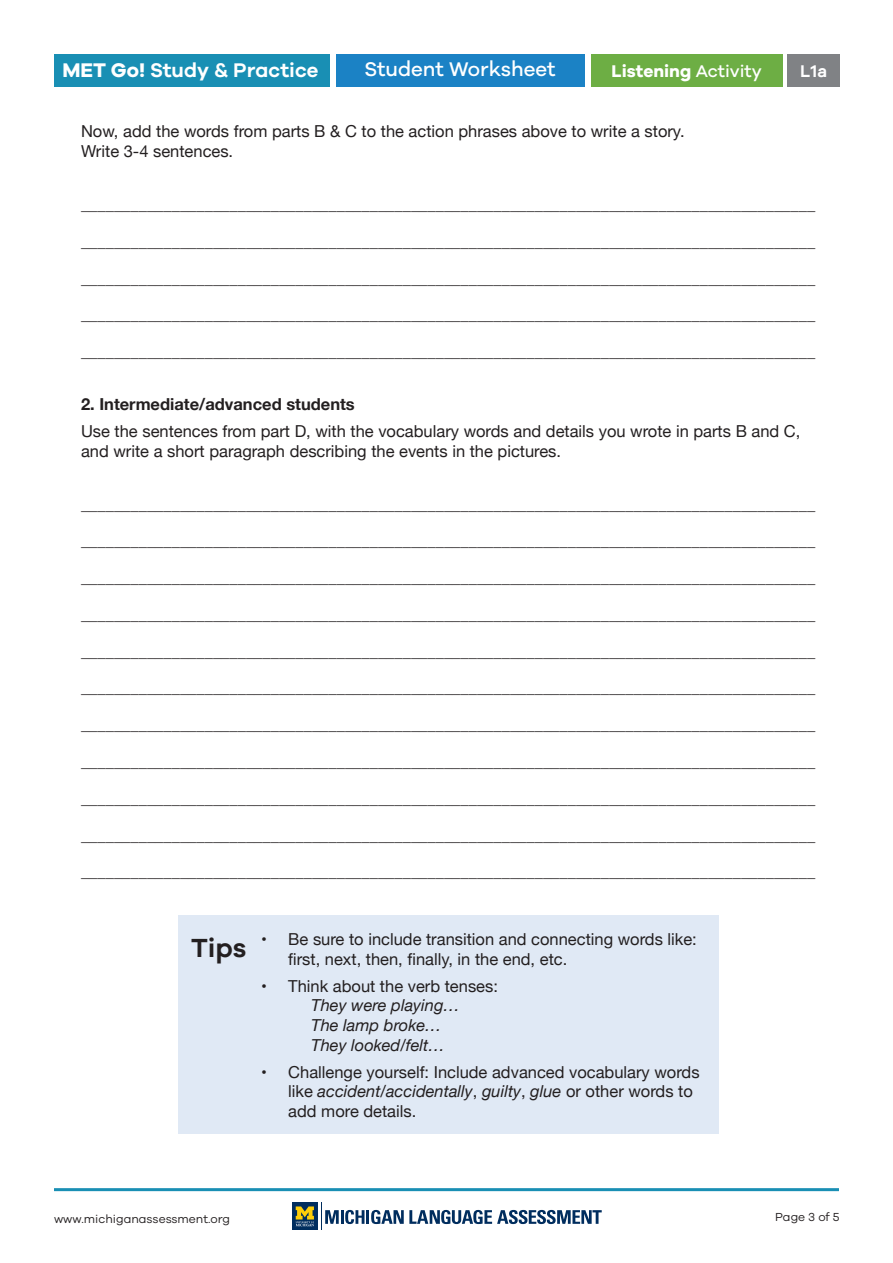
<style>
.page{position:relative;width:893px;height:1263px;background:#fff}
.page>*{position:absolute;margin:0;border:0;box-sizing:border-box;transform-origin:0 0}
.Master_Header{font:600 27px "Galano Grotesque Alt";color:#231f20}
.t1{font:600 20.4px "Galano Grotesque";color:#fff}
.t2{font:500 20.4px "Galano Grotesque Alt";color:#fff}
.t3{font:700 17.4px "Galano Grotesque Alt";color:#fff}
.t4{font:600 17.4px "Galano Grotesque Alt";color:#fff}
.Bullet_List_1{font:16.5px/19.8px "Helvetica Neue";color:#231f20}
.Bullet_List_1-2{font:italic 16.5px/19.8px "Helvetica Neue";color:#231f20}
.Subhead_4{font:700 16.5px "Helvetica Neue";color:#231f20}
.t5{font:12px "Galano Grotesque";color:#231f20}
.s1{font-weight:700}
.s2{font-weight:500}
.s3{font-style:normal}
.s4{font-style:italic}
</style>
<div class="page">
<div style="left:292px;top:1203px;width:26px;height:27px;background:#002d5e"></div>
<svg style="left:296px;top:1206px;width:18px;height:20px"></svg>
<hr style="left:366px;top:1210px;width:3px;height:14px;background:#002d5e">
<svg style="left:371px;top:1210px;width:231px;height:14px"></svg>
<svg style="left:321px;top:1203px;width:43px;height:27px"></svg>
<hr style="left:54px;top:1188px;width:785px;height:3px;background:#198fb4">
<div style="left:591px;top:54px;width:192px;height:33px;background:#6dae44"></div>
<div style="left:787px;top:54px;width:53px;height:33px;background:#808285"></div>
<div style="left:54px;top:54px;width:276px;height:33px;background:#198fb4"></div>
<div style="left:336px;top:54px;width:249px;height:33px;background:#1b82c5"></div>
<div style="left:179px;top:915px;width:540px;height:219px;background:#e0e9f5"></div>
<p class="t1" style="left:62px;top:58px;width:258px"><span class="s1">MET Go!</span> Study &amp; Practice</p>
<p class="t2" style="left:365px;top:56px;width:193px">Student Worksheet</p>
<p class="t3" style="left:612px;top:59px;width:152px">Listening <span class="s2">Activity</span></p>
<p class="t4" style="left:800px;top:59px;width:28px">L1a</p>
<p class="Bullet_List_1" style="left:81px;top:122px;width:605px">Now, add the words from parts B &amp; C to the action phrases above to write a story.<br>Write 3-4 sentences.</p>
<p class="Bullet_List_1" style="left:81px;top:195px;width:736px">_________________________________________________________________________________________</p>
<p class="Bullet_List_1" style="left:81px;top:232px;width:736px">_________________________________________________________________________________________</p>
<p class="Bullet_List_1" style="left:81px;top:269px;width:736px">_________________________________________________________________________________________</p>
<p class="Bullet_List_1" style="left:81px;top:306px;width:736px">_________________________________________________________________________________________</p>
<p class="Bullet_List_1" style="left:81px;top:342px;width:736px">_________________________________________________________________________________________</p>
<p class="Subhead_4" style="left:81px;top:391px;width:275px">2. Intermediate/advanced students</p>
<p class="Bullet_List_1" style="left:81px;top:422px;width:721px">Use the sentences from part D, with the vocabulary words and details you wrote in parts B and C, and write a short paragraph describing the events in the pictures.</p>
<p class="Bullet_List_1" style="left:81px;top:495px;width:736px">_________________________________________________________________________________________</p>
<p class="Bullet_List_1" style="left:81px;top:532px;width:736px">_________________________________________________________________________________________</p>
<p class="Bullet_List_1" style="left:81px;top:568px;width:736px">_________________________________________________________________________________________</p>
<p class="Bullet_List_1" style="left:81px;top:605px;width:736px">_________________________________________________________________________________________</p>
<p class="Bullet_List_1" style="left:81px;top:642px;width:736px">_________________________________________________________________________________________</p>
<p class="Bullet_List_1" style="left:81px;top:679px;width:736px">_________________________________________________________________________________________</p>
<p class="Bullet_List_1" style="left:81px;top:715px;width:736px">_________________________________________________________________________________________</p>
<p class="Bullet_List_1" style="left:81px;top:752px;width:736px">_________________________________________________________________________________________</p>
<p class="Bullet_List_1" style="left:81px;top:789px;width:736px">_________________________________________________________________________________________</p>
<p class="Bullet_List_1" style="left:81px;top:826px;width:736px">_________________________________________________________________________________________</p>
<p class="Bullet_List_1" style="left:81px;top:862px;width:736px">_________________________________________________________________________________________</p>
<p class="Master_Header" style="left:191px;top:930px;width:57px">Tips</p>
<p class="Bullet_List_1" style="left:288px;top:930px;width:410px;text-indent:-27px">• Be sure to include transition and connecting words like: first, next, then, finally, in the end, etc.</p>
<p class="Bullet_List_1-2" style="left:311px;top:977px;width:188px;text-indent:-50px"><span class="s3">• Think about the verb tenses:<br></span>They were playing…<br>The lamp broke…<br>They looked/felt…</p>
<p class="Bullet_List_1" style="left:288px;top:1063px;width:413px;text-indent:-27px">• Challenge yourself: Include advanced vocabulary words like <span class="s4">accident/accidentally</span>, <span class="s4">guilty</span>, <span class="s4">glue</span> or other words to add more details.</p>
<p class="t5" style="left:54px;top:1212px;width:178px">www.michiganassessment.org</p>
<p class="t5" style="left:775px;top:1210px;width:66px">Page 3 of 5</p>
</div>
